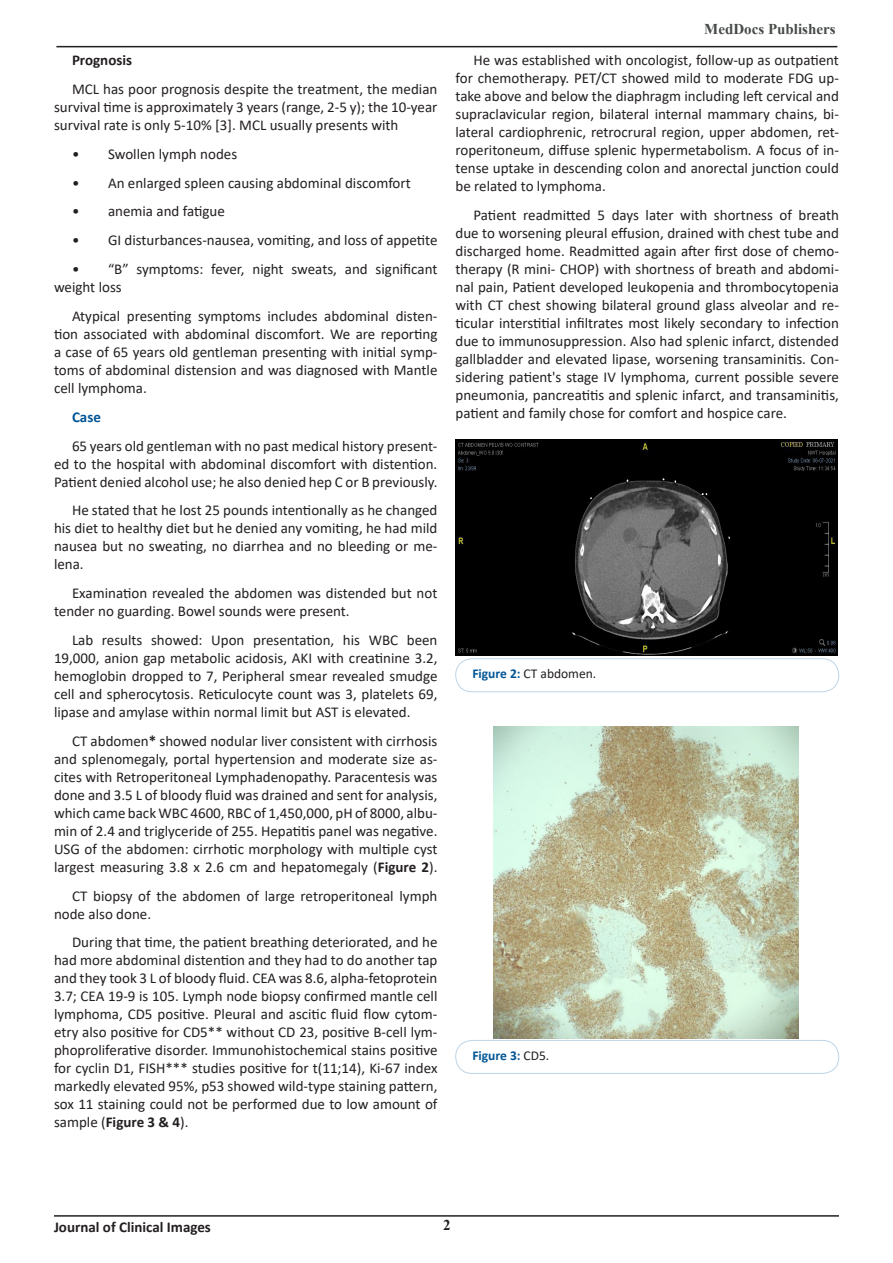
<style>
.page{position:relative;width:893px;height:1263px;background:#fff}
.page>*{position:absolute;margin:0;border:0;box-sizing:border-box;transform-origin:0 0}
.t1{font:15px/18px "Calibri";color:#231f20;text-align:justify}
.t2{font:700 15px "Calibri";color:#231f20}
.t3{font:700 15px "Times New Roman";color:#464b47}
.t4{font:700 15px "Calibri";color:#005596}
.t5{font:700 15px "Times New Roman";color:#231f20}
.t6{font:13.5px "Calibri";color:#231f20}
.t7{font:700 13.5px "Calibri";color:#005596}
.s1{font-weight:700}
.s2{font-weight:700;color:#005596}
.s3{font-weight:400;color:#231f20}
</style>
<div class="page">
<hr style="left:56px;top:46px;width:781px;height:1px;background:#231f20">
<hr style="left:54px;top:1215px;width:785px;height:2px;background:#231f20">
<img style="left:455px;top:440px;width:382px;height:216px">
<div style="left:455px;top:659px;width:384px;height:33px;border:1px solid #bfd4e5;border-radius:16px"></div>
<img style="left:494px;top:726px;width:305px;height:312px">
<div style="left:455px;top:1040px;width:384px;height:33px;border:1px solid #bfd4e5;border-radius:16px"></div>
<p class="t2" style="left:72px;top:50px;width:62px">Prognosis</p>
<p class="t1" style="left:54px;top:80px;width:385px;text-indent:18px">MCL has poor prognosis despite the treatment, the median survival time is approximately 3 years (range, 2-5 y); the 10-year survival rate is only 5-10% [3]. MCL usually presents with</p>
<p class="t1" style="left:72px;top:144px;width:167px">• Swollen lymph nodes</p>
<p class="t1" style="left:72px;top:173px;width:340px">• An enlarged spleen causing abdominal discomfort</p>
<p class="t1" style="left:72px;top:202px;width:154px">• anemia and fatigue</p>
<p class="t1" style="left:72px;top:231px;width:367px">• GI disturbances-nausea, vomiting, and loss of appetite</p>
<p class="t1" style="left:54px;top:260px;width:385px;text-indent:18px">• “B” symptoms: fever, night sweats, and significant weight loss</p>
<p class="t1" style="left:54px;top:306px;width:385px;text-indent:18px">Atypical presenting symptoms includes abdominal disten&shy;tion associated with abdominal discomfort. We are reporting a case of 65 years old gentleman presenting with initial symp&shy;toms of abdominal distension and was diagnosed with Mantle cell lymphoma.</p>
<p class="t4" style="left:72px;top:406px;width:30px">Case</p>
<p class="t1" style="left:54px;top:436px;width:385px;text-indent:18px">65 years old gentleman with no past medical history present&shy;ed to the hospital with abdominal discomfort with distention.<br>Patient denied alcohol use; he also denied hep C or B previously.</p>
<p class="t1" style="left:54px;top:501px;width:385px;text-indent:18px">He stated that he lost 25 pounds intentionally as he changed his diet to healthy diet but he denied any vomiting, he had mild nausea but no sweating, no diarrhea and no bleeding or me&shy;lena.</p>
<p class="t1" style="left:54px;top:584px;width:385px;text-indent:18px">Examination revealed the abdomen was distended but not tender no guarding. Bowel sounds were present.</p>
<p class="t1" style="left:54px;top:630px;width:385px;text-indent:18px">Lab results showed: Upon presentation, his WBC been 19,000, anion gap metabolic acidosis, AKI with creatinine 3.2, hemoglobin dropped to 7, Peripheral smear revealed smudge cell and spherocytosis. Reticulocyte count was 3, platelets 69, lipase and amylase within normal limit but AST is elevated.</p>
<p class="t1" style="left:54px;top:731px;width:385px;text-indent:18px">CT abdomen<span class="s1">*</span> showed nodular liver consistent with cirrhosis and splenomegaly, portal hypertension and moderate size as&shy;cites with Retroperitoneal Lymphadenopathy. Paracentesis was done and 3.5 L of bloody fluid was drained and sent for analysis, which came back WBC 4600, RBC of 1,450,000, pH of 8000, albu&shy;min of 2.4 and triglyceride of 255. Hepatitis panel was negative.<br>USG of the abdomen: cirrhotic morphology with multiple cyst largest measuring 3.8 x 2.6 cm and hepatomegaly (<span class="s1">Figure 2</span>).</p>
<p class="t1" style="left:54px;top:886px;width:385px;text-indent:18px">CT biopsy of the abdomen of large retroperitoneal lymph node also done.</p>
<p class="t1" style="left:54px;top:933px;width:385px;text-indent:18px">During that time, the patient breathing deteriorated, and he had more abdominal distention and they had to do another tap and they took 3 L of bloody fluid. CEA was 8.6, alpha-fetoprotein 3.7; CEA 19-9 is 105. Lymph node biopsy confirmed mantle cell lymphoma, CD5 positive. Pleural and ascitic fluid flow cytom&shy;etry also positive for CD5** without CD 23, positive B-cell lym&shy;phoproliferative disorder. Immunohistochemical stains positive for cyclin D1, FISH*** studies positive for t(11;14), Ki-67 index markedly elevated 95%, p53 showed wild-type staining pattern, sox 11 staining could not be performed due to low amount of sample (<span class="s1">Figure 3 &amp; 4</span>).</p>
<p class="t3" style="left:704px;top:19px;width:133px">MedDocs Publishers</p>
<p class="t1" style="left:455px;top:51px;width:385px;text-indent:18px">He was established with oncologist, follow-up as outpatient for chemotherapy. PET/CT showed mild to moderate FDG up&shy;take above and below the diaphragm including left cervical and supraclavicular region, bilateral internal mammary chains, bi&shy;lateral cardiophrenic, retrocrural region, upper abdomen, ret&shy;roperitoneum, diffuse splenic hypermetabolism. A focus of in&shy;tense uptake in descending colon and anorectal junction could be related to lymphoma.</p>
<p class="t1" style="left:455px;top:206px;width:385px;text-indent:18px">Patient readmitted 5 days later with shortness of breath due to worsening pleural effusion, drained with chest tube and discharged home. Readmitted again after first dose of chemo&shy;therapy (R mini- CHOP) with shortness of breath and abdomi&shy;nal pain, Patient developed leukopenia and thrombocytopenia with CT chest showing bilateral ground glass alveolar and re&shy;ticular interstitial infiltrates most likely secondary to infection due to immunosuppression. Also had splenic infarct, distended gallbladder and elevated lipase, worsening transaminitis. Con&shy;sidering patient's stage IV lymphoma, current possible severe pneumonia, pancreatitis and splenic infarct, and transaminitis, patient and family chose for comfort and hospice care.</p>
<p class="t6" style="left:472px;top:664px;width:125px"><span class="s2">Figure 2:</span> CT abdomen.</p>
<p class="t7" style="left:472px;top:1046px;width:79px">Figure 3: <span class="s3">CD5.</span></p>
<p class="t2" style="left:54px;top:1216px;width:158px">Journal of Clinical Images</p>
<p class="t5" style="left:443px;top:1214px;width:9px">2</p>
</div>
